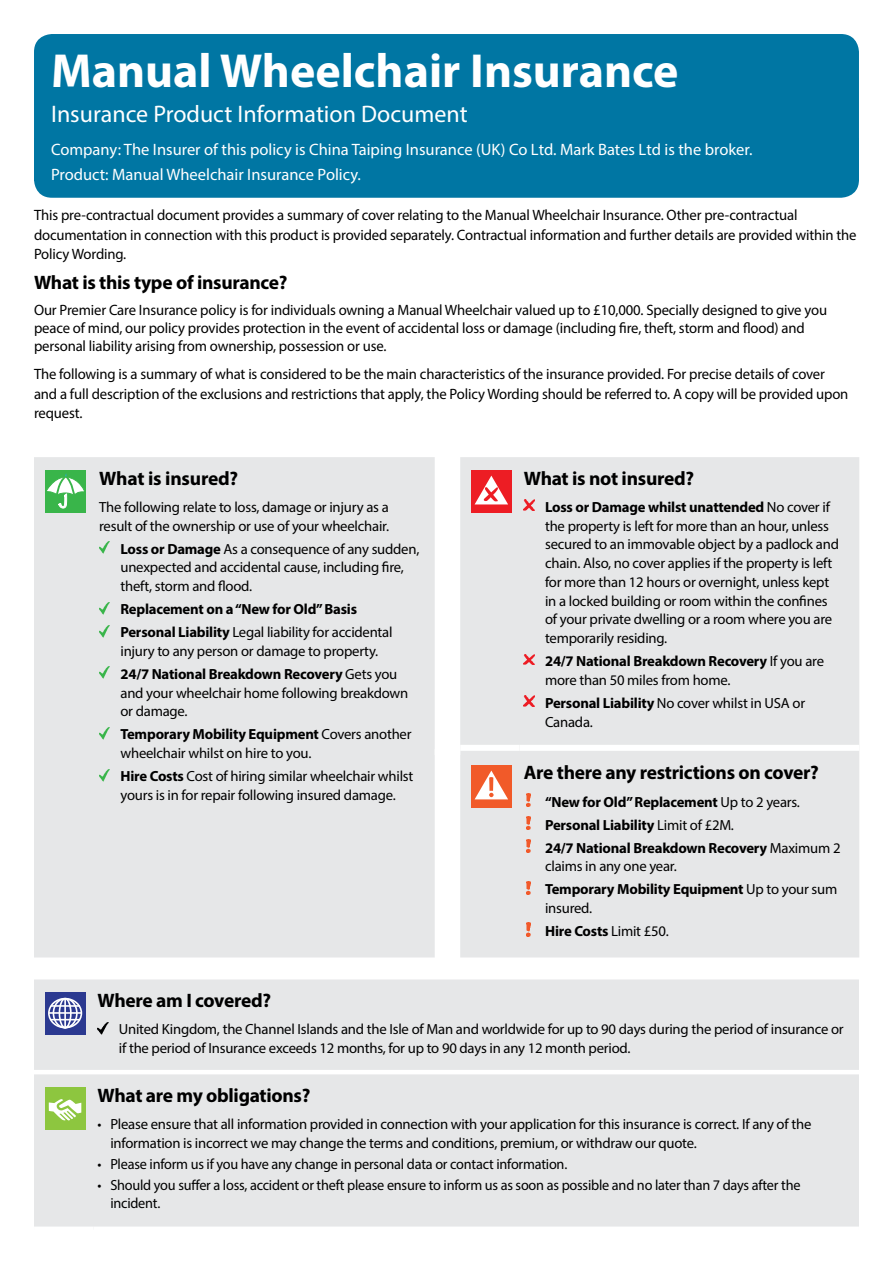
<style>
.page{position:relative;width:893px;height:1263px;background:#fff}
.page>*{position:absolute;margin:0;border:0;box-sizing:border-box;transform-origin:0 0}
.t1{font:700 48px "Myriad Pro";color:#fff}
.t2{font:24px "Myriad Pro";color:#fff}
.t3{font:700 19.5px "Myriad Pro";letter-spacing:-.015em;color:#000}
.t4{font:16.5px/25.2px "Myriad Pro";color:#fff}
.t5{font:15px/19.5px "Myriad Pro";letter-spacing:-.01em;color:#000}
.t6{font:14.7px/18.8px "Myriad Pro";letter-spacing:-.015em;color:#000}
.t7{font:700 14.7px/23px "Myriad Pro";letter-spacing:-.015em;color:#000}
.s1{font-weight:700}
.s2{font-weight:400}
</style>
<div class="page">
<div style="left:34px;top:34px;width:825px;height:164px;background:#0076a3;border-radius:18px"></div>
<div style="left:34px;top:457px;width:825px;height:500px;background:#e6e7e8"></div>
<div style="left:460px;top:745px;width:60px;height:6px;background:#fff"></div>
<div style="left:520px;top:745px;width:339px;height:6px;background:#fff"></div>
<div style="left:435px;top:749px;width:25px;height:6px;background:#fff"></div>
<div style="left:45px;top:470px;width:41px;height:42px;background:#39b54a"></div>
<svg style="left:47px;top:473px;width:37px;height:35px"></svg>
<svg style="left:99px;top:542px;width:11px;height:11px"></svg>
<svg style="left:99px;top:602px;width:11px;height:12px"></svg>
<svg style="left:99px;top:625px;width:11px;height:12px"></svg>
<svg style="left:99px;top:667px;width:11px;height:12px"></svg>
<svg style="left:99px;top:727px;width:11px;height:12px"></svg>
<svg style="left:99px;top:769px;width:11px;height:12px"></svg>
<div style="left:471px;top:470px;width:41px;height:42px;background:#ed1d24"></div>
<svg style="left:475px;top:476px;width:33px;height:28px"></svg>
<svg style="left:524px;top:500px;width:10px;height:11px"></svg>
<svg style="left:524px;top:654px;width:10px;height:11px"></svg>
<svg style="left:524px;top:696px;width:10px;height:11px"></svg>
<div style="left:471px;top:765px;width:41px;height:42px;background:#f15a29"></div>
<svg style="left:475px;top:770px;width:33px;height:29px"></svg>
<img style="left:527px;top:793px;width:3px;height:14px">
<img style="left:527px;top:816px;width:3px;height:14px">
<img style="left:527px;top:839px;width:3px;height:14px">
<svg style="left:527px;top:881px;width:3px;height:13px"></svg>
<svg style="left:527px;top:923px;width:3px;height:13px"></svg>
<div style="left:34px;top:979px;width:825px;height:247px;background:#e6e7e8"></div>
<svg style="left:45px;top:992px;width:41px;height:43px"></svg>
<div style="left:48px;top:998px;width:34px;height:30px;border:2px solid #fff;border-radius:50%"></div>
<div style="left:53px;top:998px;width:25px;height:30px;border:2px solid #fff;border-radius:50%"></div>
<div style="left:59px;top:998px;width:13px;height:30px;border:2px solid #fff;border-radius:50%"></div>
<hr style="left:64px;top:999px;width:2px;height:29px;background:#fff">
<hr style="left:51px;top:1005px;width:29px;height:2px;background:#fff">
<svg style="left:51px;top:1019px;width:29px;height:1px"></svg>
<hr style="left:49px;top:1012px;width:32px;height:2px;background:#fff">
<svg style="left:98px;top:1022px;width:10px;height:12px"></svg>
<div style="left:45px;top:1087px;width:41px;height:43px;background:#8dc63f"></div>
<svg style="left:49px;top:1099px;width:33px;height:22px"></svg>
<h1 class="t1" style="left:51px;top:40px;width:629px">Manual Wheelchair Insurance</h1>
<h2 class="t2" style="left:51px;top:99px;width:418px">Insurance Product Information Document</h2>
<p class="t4" style="left:51px;top:136px;width:703px">Company: The Insurer of this policy is China Taiping Insurance (UK) Co Ltd. Mark Bates Ltd is the broker.<br>Product: Manual Wheelchair Insurance Policy.</p>
<p class="t5" style="left:34px;top:205px;width:824px">This pre-contractual document provides a summary of cover relating to the Manual Wheelchair Insurance. Other pre-contractual documentation in connection with this product is provided separately. Contractual information and further details are provided within the<br>Policy Wording.</p>
<h3 class="t3" style="left:34px;top:270px;width:255px">What is this type of insurance?</h3>
<p class="t5" style="left:34px;top:301px;width:795px;line-height:18px">Our Premier Care Insurance policy is for individuals owning a Manual Wheelchair valued up to £10,000. Specially designed to give you peace of mind, our policy provides protection in the event of accidental loss or damage (including fire, theft, storm and flood) and personal liability arising from ownership, possession or use.</p>
<p class="t5" style="left:34px;top:364px;width:816px">The following is a summary of what is considered to be the main characteristics of the insurance provided. For precise details of cover and a full description of the exclusions and restrictions that apply, the Policy Wording should be referred to. A copy will be provided upon request.</p>
<h3 class="t3" style="left:99px;top:465px;width:141px">What is insured?</h3>
<p class="t6" style="left:99px;top:497px;width:291px">The following relate to loss, damage or injury as a result of the ownership or use of your wheelchair.</p>
<p class="t6" style="left:120px;top:539px;width:300px"><span class="s1">Loss or Damage</span> As a consequence of any sudden, unexpected and accidental cause, including fire, theft, storm and flood.</p>
<p class="t7" style="left:120px;top:597px;width:274px">Replacement on a “New for Old” Basis<br>Personal Liability <span class="s2">Legal liability for accidental</span></p>
<p class="t6" style="left:120px;top:639px;width:278px;line-height:23px">injury to any person or damage to property.<br><span class="s1">24/7 National Breakdown Recovery</span> Gets you</p>
<p class="t6" style="left:120px;top:683px;width:289px">and your wheelchair home following breakdown or damage.</p>
<p class="t6" style="left:120px;top:725px;width:293px"><span class="s1">Temporary Mobility Equipment</span> Covers another wheelchair whilst on hire to you.</p>
<p class="t6" style="left:120px;top:766px;width:294px"><span class="s1">Hire Costs</span> Cost of hiring similar wheelchair whilst yours is in for repair following insured damage.</p>
<h3 class="t3" style="left:524px;top:465px;width:172px">What is not insured?</h3>
<p class="t6" style="left:545px;top:497px;width:295px"><span class="s1">Loss or Damage whilst unattended</span> No cover if the property is left for more than an hour, unless secured to an immovable object by a padlock and chain. Also, no cover applies if the property is left for more than 12 hours or overnight, unless kept in a locked building or room within the confines of your private dwelling or a room where you are temporarily residing.</p>
<p class="t6" style="left:545px;top:651px;width:280px"><span class="s1">24/7 National Breakdown Recovery</span> If you are more than 50 miles from home.</p>
<p class="t6" style="left:545px;top:693px;width:262px"><span class="s1">Personal Liability</span> No cover whilst in USA or<br>Canada.</p>
<h3 class="t3" style="left:524px;top:760px;width:297px">Are there any restrictions on cover?</h3>
<p class="t7" style="left:545px;top:790px;width:297px">“New for Old” Replacement <span class="s2">Up to 2 years.<br></span>Personal Liability <span class="s2">Limit of £2M.<br></span>24/7 National Breakdown Recovery <span class="s2">Maximum 2</span></p>
<p class="t6" style="left:545px;top:855px;width:294px;line-height:23px">claims in any one year.<br><span class="s1">Temporary Mobility Equipment</span> Up to your sum</p>
<p class="t6" style="left:545px;top:897px;width:125px;line-height:23px">insured.<br><span class="s1">Hire Costs</span> Limit £50.</p>
<h3 class="t3" style="left:98px;top:987px;width:175px">Where am I covered?</h3>
<p class="t6" style="left:119px;top:1019px;width:726px">United Kingdom, the Channel Islands and the Isle of Man and worldwide for up to 90 days during the period of insurance or if the period of Insurance exceeds 12 months, for up to 90 days in any 12 month period.</p>
<h3 class="t3" style="left:98px;top:1082px;width:214px">What are my obligations?</h3>
<p class="t6" style="left:110px;top:1114px;width:702px;text-indent:-13px">• Please ensure that all information provided in connection with your application for this insurance is correct. If any of the information is incorrect we may change the terms and conditions, premium, or withdraw our quote.</p>
<p class="t6" style="left:98px;top:1154px;width:471px">• Please inform us if you have any change in personal data or contact information.</p>
<p class="t6" style="left:110px;top:1175px;width:692px;text-indent:-13px">• Should you suffer a loss, accident or theft please ensure to inform us as soon as possible and no later than 7 days after the incident.</p>
</div>
